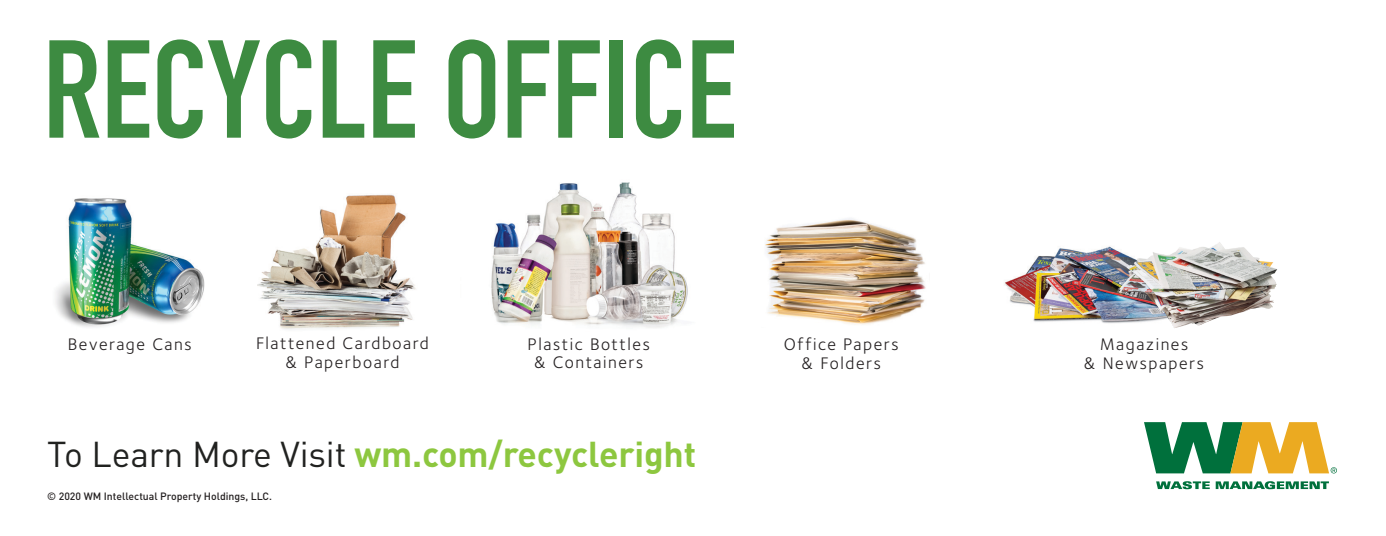
<style>
.page{position:relative;width:1386px;height:536px;background:#fff}
.page>*{position:absolute;margin:0;border:0;box-sizing:border-box;transform-origin:0 0}
.t1{font:700 136.85px "DIN Condensed";color:#3d8b41}
.t2{font:700 35.52px "DINOT";letter-spacing:-.005em;color:#8dc73f}
.t3{font:17.32px/18.6px "Foundry Sterling";letter-spacing:.09em;color:#231f20;text-align:center}
.t4{font:500 10.5px "DINOT";color:#231f20}
.s1{font-weight:400;color:#212220}
</style>
<div class="page">
<img style="left:55px;top:198px;width:150px;height:129px">
<img style="left:258px;top:194px;width:158px;height:136px">
<img style="left:1004px;top:246px;width:191px;height:82px">
<img style="left:1119px;top:245px;width:97px;height:69px">
<img style="left:491px;top:182px;width:197px;height:146px">
<img style="left:765px;top:218px;width:161px;height:107px">
<svg style="left:1156px;top:481px;width:54px;height:8px"></svg>
<svg style="left:1216px;top:481px;width:113px;height:8px"></svg>
<svg style="left:1144px;top:422px;width:193px;height:51px"></svg>
<p class="t1" style="left:43px;top:-2px;width:695px">RECYCLE OFFICE</p>
<p class="t3" style="left:256px;top:334px;width:174px">Flattened Cardboard &amp; Paperboard</p>
<p class="t3" style="left:527px;top:335px;width:124px">Plastic Bottles &amp; Containers</p>
<p class="t3" style="left:68px;top:335px;width:126px">Beverage Cans</p>
<p class="t3" style="left:784px;top:335px;width:116px">Office Papers &amp; Folders</p>
<p class="t3" style="left:1084px;top:335px;width:122px">Magazines<br>&amp; Newspapers</p>
<p class="t2" style="left:47px;top:426px;width:651px"><span class="s1">To Learn More Visit</span> wm.com/recycleright</p>
<p class="t4" style="left:47px;top:488px;width:226px">© 2020 WM Intellectual Property Holdings, LLC.</p>
</div>
